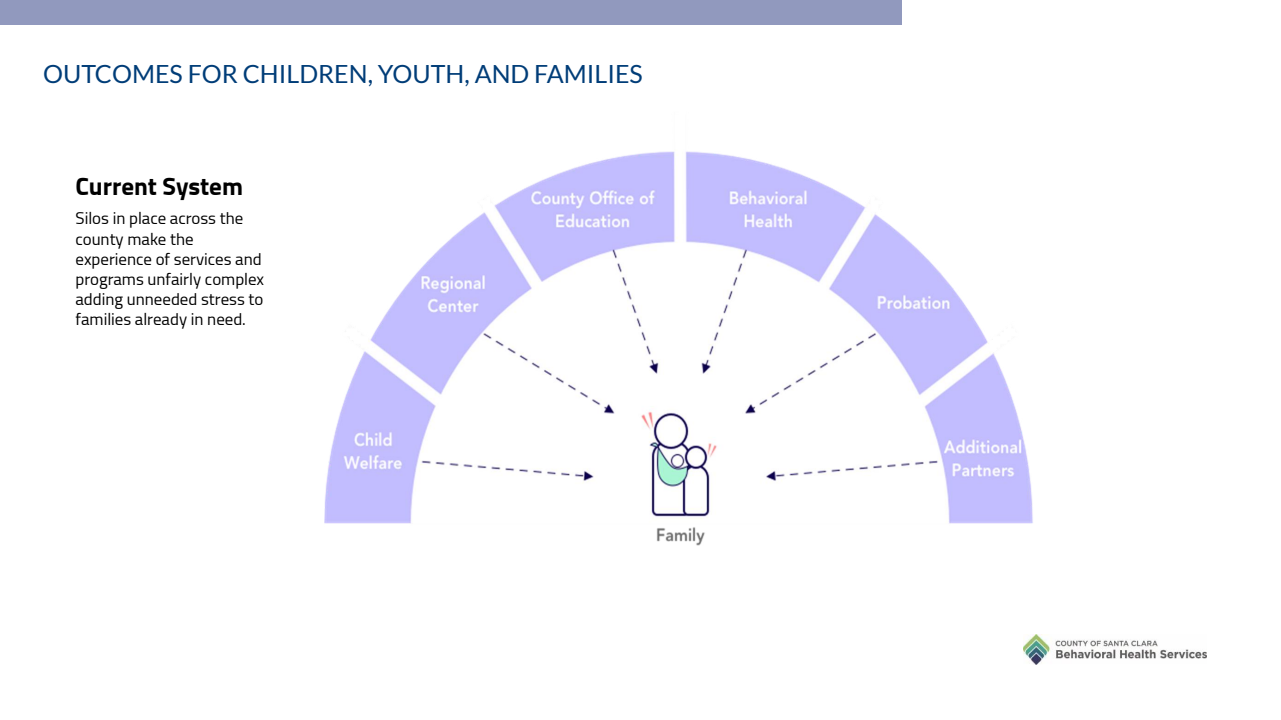
<style>
.page{position:relative;width:1281px;height:720px;background:#fff}
.page>*{position:absolute;margin:0;border:0;box-sizing:border-box;transform-origin:0 0}
.t1{font:25px "Lato";color:#003d78}
.t2{font:700 25px "Titillium";color:#000}
.t3{font:16.88px/20.2px "Titillium";color:#000}
</style>
<div class="page">
<div style="left:0;top:0;width:900px;height:24px;background:#9199be"></div>
<img style="left:325px;top:151px;width:708px;height:395px">
<img style="left:1023px;top:634px;width:182px;height:30px">
<h1 class="t1" style="left:43px;top:58px;width:601px">OUTCOMES FOR CHILDREN, YOUTH, AND FAMILIES</h1>
<h1 class="t2" style="left:75px;top:167px;width:169px">Current System</h1>
<p class="t3" style="left:75px;top:207px;width:190px">Silos in place across the county make the experience of services and programs unfairly complex adding unneeded stress to families already in need.</p>
</div>
